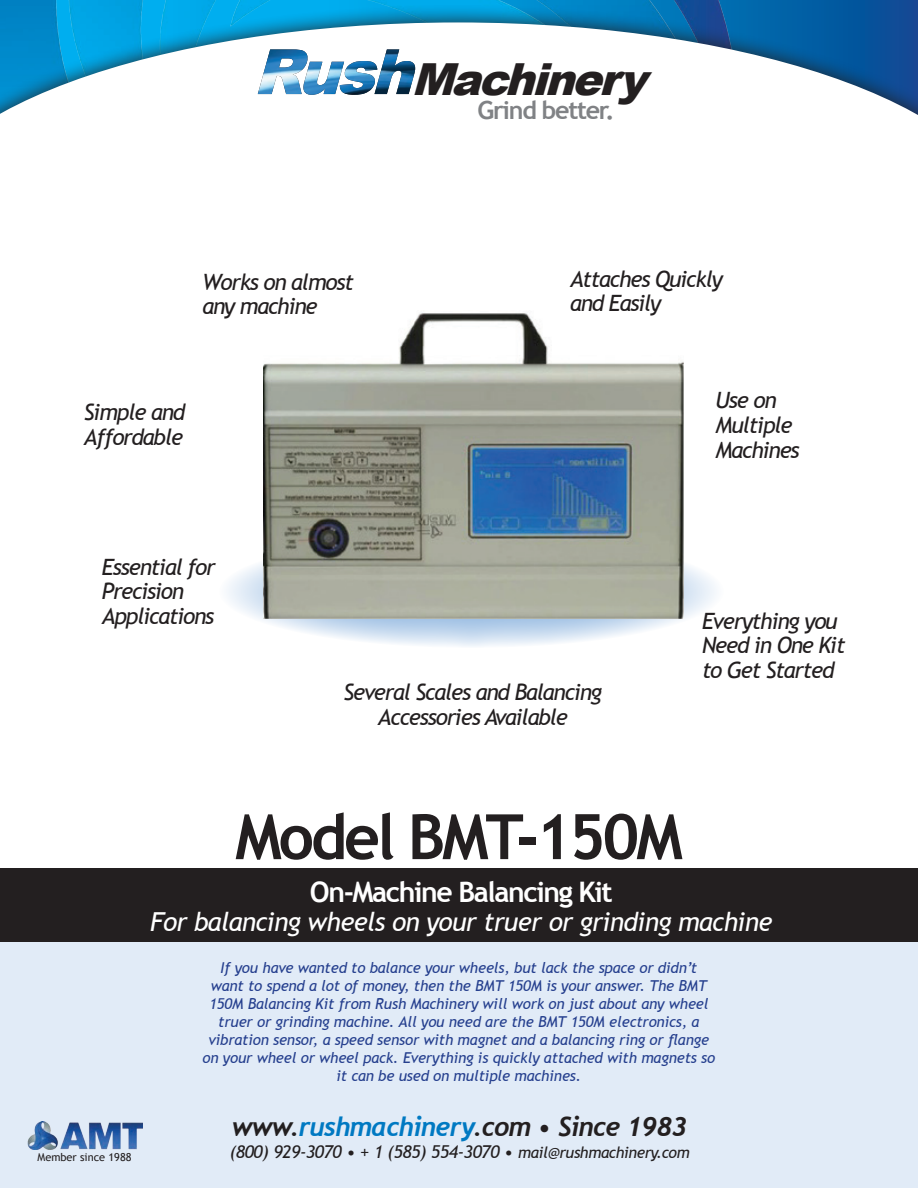
<style>
.page{position:relative;width:918px;height:1188px;background:#fff}
.page>*{position:absolute;margin:0;border:0;box-sizing:border-box;transform-origin:0 0}
.t1{font:700 62.55px "Trebuchet MS";letter-spacing:-.05em;color:#231f20}
.t2{font:italic 900 44.1px "Arial";color:#231f20}
.t3{font:700 28.2px "Trebuchet MS";letter-spacing:-.05em;color:#fff}
.t4{font:italic 700 26.7px "Trebuchet";letter-spacing:-.025em;color:#231f20}
.t5{font:italic 26.25px "Trebuchet MS";letter-spacing:-.025em;color:#fff}
.t6{font:700 25.05px "Trebuchet MS";letter-spacing:-.05em;color:#808285}
.t7{font:italic 22.5px/24.8px "Trebuchet MS";letter-spacing:-.05em;color:#231f20}
.t8{font:italic 17.7px "Trebuchet MS";letter-spacing:-.025em;color:#231f20}
.t9{font:italic 15px/18px "Trebuchet MS";letter-spacing:-.01em;color:#253f8e;text-align:center}
.t10{font:10.95px "Trebuchet MS";color:#231f20}
.s1{color:#0079c2}
.s2{font-size:15.75px}
</style>
<div class="page">
<img style="left:0;top:0;width:738px;height:5px">
<div style="left:0;top:5px;width:918px;height:444px;background:#231f20;opacity:.75"></div>
<svg style="left:0;top:22px;width:918px;height:225px"></svg>
<svg style="left:416px;top:49px;width:5px;height:46px"></svg>
<img style="left:258px;top:49px;width:158px;height:46px">
<div style="left:0;top:941px;width:918px;height:247px;background:#e1ebf7"></div>
<div style="left:0;top:868px;width:918px;height:74px;background:#231f20"></div>
<div style="left:0;top:247px;width:918px;height:261px;background:#fff"></div>
<img style="left:27px;top:1121px;width:115px;height:29px">
<svg style="left:219px;top:535px;width:505px;height:113px"></svg>
<img style="left:264px;top:312px;width:420px;height:306px">
<h3 class="t7" style="left:202px;top:269px;width:153px">Works on almost any machine</h3>
<h2 class="t2" style="left:411px;top:48px;width:253px">Machinery</h2>
<h3 class="t6" style="left:478px;top:94px;width:138px">Grind better.</h3>
<h3 class="t7" style="left:570px;top:266px;width:154px">Attaches Quickly and Easily</h3>
<h3 class="t7" style="left:84px;top:400px;width:103px">Simple and<br>Affordable</h3>
<h3 class="t7" style="left:715px;top:388px;width:86px">Use on<br>Multiple<br>Machines</h3>
<h3 class="t7" style="left:102px;top:554px;width:115px">Essential for<br>Precision<br>Applications</h3>
<h3 class="t7" style="left:343px;top:680px;width:260px;text-align:center">Several Scales and Balancing<br>Accessories Available</h3>
<h3 class="t7" style="left:702px;top:608px;width:145px">Everything you<br>Need in One Kit to Get Started</h3>
<h1 class="t1" style="left:235px;top:798px;width:449px">Model BMT-150M</h1>
<p class="t10" style="left:38px;top:1150px;width:95px">Member since 1988</p>
<h3 class="t3" style="left:310px;top:874px;width:304px">On-Machine Balancing Kit</h3>
<h3 class="t5" style="left:150px;top:907px;width:624px">For balancing wheels on your truer or grinding machine</h3>
<p class="t9" style="left:203px;top:959px;width:514px">If you have wanted to balance your wheels, but lack the space or didn’t want to spend a lot of money, then the BMT 150M is your answer. The BMT 150M Balancing Kit from Rush Machinery will work on just about any wheel truer or grinding machine. All you need are the BMT 150M electronics, a vibration sensor, a speed sensor with magnet and a balancing ring or flange on your wheel or wheel pack. Everything is quickly attached with magnets so it can be used on multiple machines.</p>
<h3 class="t4" style="left:232px;top:1110px;width:457px">www.<span class="s1">rushmachinery</span>.com • Since 1983</h3>
<p class="t8" style="left:230px;top:1141px;width:461px">(800) 929-3070 • + 1 (585) 554-3070 • <span class="s2">mail@rushmachinery.com</span></p>
</div>
